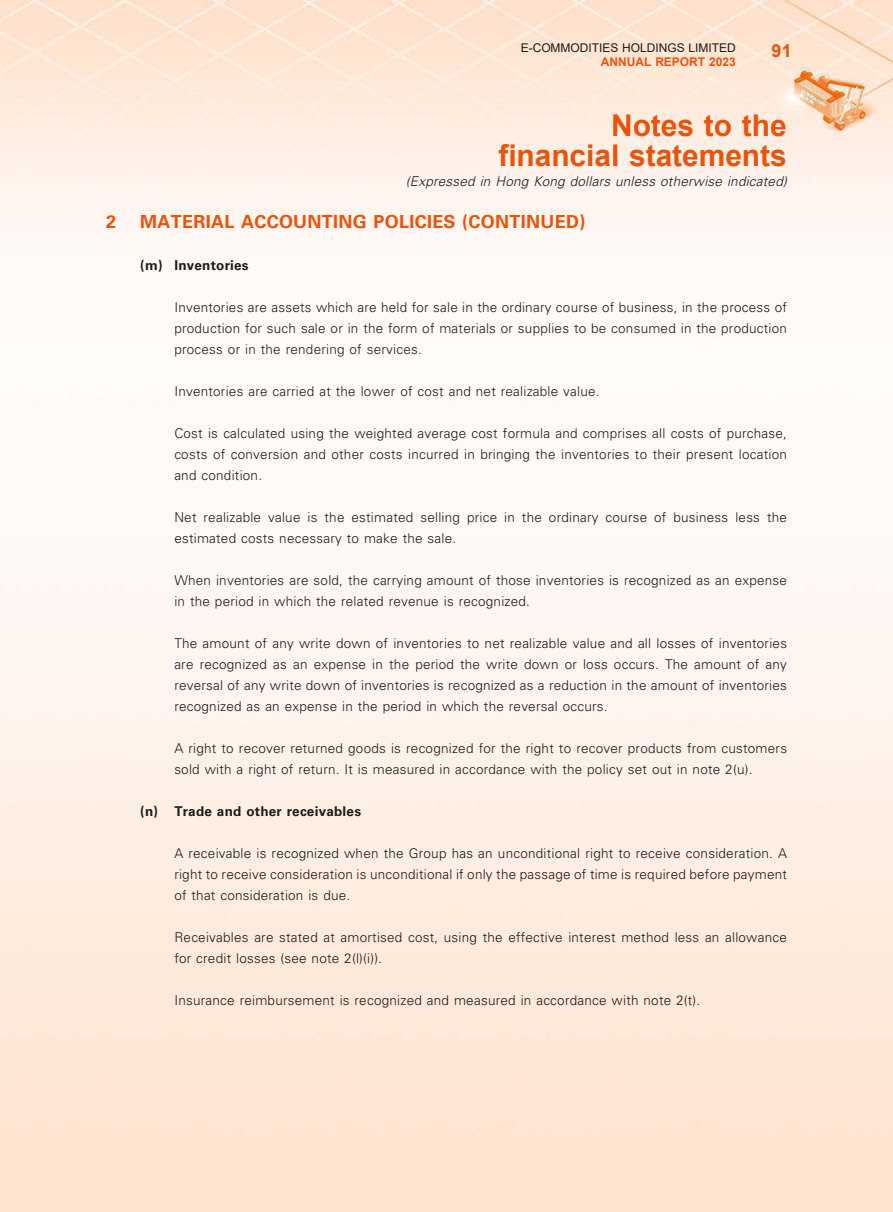
<style>
.page{position:relative;width:893px;height:1212px;background:#fff}
.page>*{position:absolute;margin:0;border:0;box-sizing:border-box;transform-origin:0 0}
.t1{font:700 30px/30px "Arial";letter-spacing:-.005em;color:#e9540c;text-align:right}
.t2{font:700 18px "Univers LT Std";letter-spacing:.015em;color:#e9540c}
.t3{font:700 18px "Arial";color:#e9540c}
.t4{font:300 13.5px/21px "Univers LT Std";letter-spacing:.015em;color:#1c1c1b;text-align:justify}
.t5{font:italic 300 13.5px "Univers LT Std";letter-spacing:.015em;color:#1c1c1b}
.t6{font:700 13.5px "Univers LT Std";letter-spacing:.015em;color:#1c1c1b}
.t7{font:12px "Arial";letter-spacing:-.005em;color:#1c1c1b}
.t8{font:700 12px "Arial";letter-spacing:-.005em;color:#e9540c}
</style>
<div class="page">
<img style="left:0;top:0;width:893px;height:1212px">
<p class="t7" style="left:521px;top:39px;width:216px">E-COMMODITIES HOLDINGS LIMITED</p>
<p class="t8" style="left:601px;top:53px;width:136px">ANNUAL REPORT 2023</p>
<h2 class="t3" style="left:772px;top:38px;width:22px">91</h2>
<h1 class="t1" style="left:498px;top:110px;width:290px">Notes to the financial statements</h1>
<p class="t5" style="left:406px;top:173px;width:382px">(Expressed in Hong Kong dollars unless otherwise indicated)</p>
<h2 class="t2" style="left:106px;top:211px;width:12px">2</h2>
<h2 class="t2" style="left:140px;top:211px;width:446px">MATERIAL ACCOUNTING POLICIES (CONTINUED)</h2>
<p class="t6" style="left:140px;top:257px;width:110px">(m) Inventories</p>
<p class="t4" style="left:174px;top:296px;width:614px">Inventories are assets which are held for sale in the ordinary course of business, in the process of production for such sale or in the form of materials or supplies to be consumed in the production process or in the rendering of services.</p>
<p class="t4" style="left:174px;top:380px;width:427px">Inventories are carried at the lower of cost and net realizable value.</p>
<p class="t4" style="left:174px;top:422px;width:614px">Cost is calculated using the weighted average cost formula and comprises all costs of purchase, costs of conversion and other costs incurred in bringing the inventories to their present location and condition.</p>
<p class="t4" style="left:174px;top:506px;width:614px">Net realizable value is the estimated selling price in the ordinary course of business less the estimated costs necessary to make the sale.</p>
<p class="t4" style="left:174px;top:569px;width:614px">When inventories are sold, the carrying amount of those inventories is recognized as an expense in the period in which the related revenue is recognized.</p>
<p class="t4" style="left:174px;top:632px;width:614px">The amount of any write down of inventories to net realizable value and all losses of inventories are recognized as an expense in the period the write down or loss occurs. The amount of any reversal of any write down of inventories is recognized as a reduction in the amount of inventories recognized as an expense in the period in which the reversal occurs.</p>
<p class="t4" style="left:174px;top:737px;width:614px">A right to recover returned goods is recognized for the right to recover products from customers sold with a right of return. It is measured in accordance with the policy set out in note 2(u).</p>
<p class="t6" style="left:140px;top:803px;width:222px">(n) Trade and other receivables</p>
<p class="t4" style="left:174px;top:842px;width:614px">A receivable is recognized when the Group has an unconditional right to receive consideration. A right to receive consideration is unconditional if only the passage of time is required before payment of that consideration is due.</p>
<p class="t4" style="left:174px;top:926px;width:614px">Receivables are stated at amortised cost, using the effective interest method less an allowance for credit losses (see note 2(l)(i)).</p>
<p class="t4" style="left:174px;top:989px;width:527px">Insurance reimbursement is recognized and measured in accordance with note 2(t).</p>
</div>
